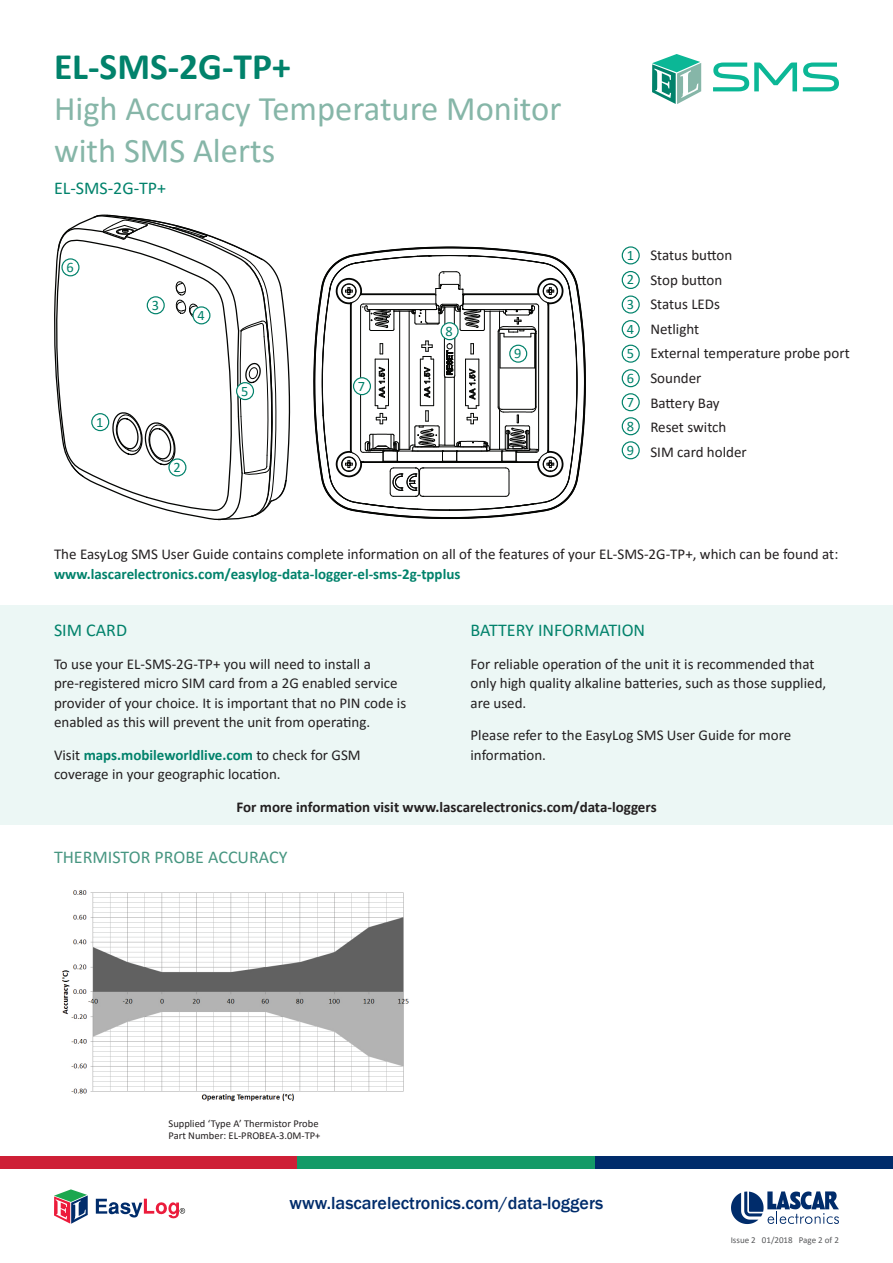
<style>
.page{position:relative;width:893px;height:1263px;background:#fff}
.page>*{position:absolute;margin:0;border:0;box-sizing:border-box;transform-origin:0 0}
.t1{font:700 37.5px "Calibri";color:#01826b}
.t2{font:34.5px/41.4px "Calibri";color:#86b6a8}
.t3{font:500 18px "Franklin Gothic";color:#002c6b}
.t4{font:18px "Calibri";color:#01826b}
.t5{font:18px "Calibri";color:#479681}
.t6{font:15px/24.6px "Calibri";color:#231f20}
.t7{font:700 15px "Calibri";color:#01826b}
.t8{font:700 15px "Calibri";color:#231f20}
.t9{font:14.4px/24.3px "Calibri";color:#01826b;text-align:justify}
.t10{font:10.5px/12.8px "Calibri";color:#231f20}
.t11{font:9px "Calibri";color:#57585a}
.s1{font-size:14.4px;color:#01826b}
.s2{font-weight:700;color:#01826b}
</style>
<div class="page">
<svg style="left:713px;top:63px;width:84px;height:28px"></svg>
<svg style="left:803px;top:63px;width:36px;height:28px"></svg>
<svg style="left:652px;top:54px;width:49px;height:50px"></svg>
<div style="left:595px;top:1156px;width:298px;height:13px;background:#002c6b"></div>
<div style="left:0;top:1156px;width:298px;height:13px;background:#ce1f36"></div>
<div style="left:298px;top:1156px;width:297px;height:13px;background:#139a67"></div>
<svg style="left:54px;top:1189px;width:34px;height:35px"></svg>
<svg style="left:96px;top:1199px;width:89px;height:19px"></svg>
<svg style="left:731px;top:1191px;width:108px;height:33px"></svg>
<img style="left:62px;top:890px;width:347px;height:212px">
<hr style="left:46px;top:213px;width:263px;height:1px;background:#c0bfbf">
<hr style="left:46px;top:213px;width:1px;height:312px;background:#c0bfbf">
<hr style="left:733px;top:213px;width:1px;height:312px;background:#c0bfbf">
<svg style="left:54px;top:214px;width:237px;height:307px"></svg>
<div style="left:0;top:606px;width:893px;height:219px;background:#ecf7f5"></div>
<div style="left:622px;top:246px;width:18px;height:18px;border:1px solid #01826b;border-radius:50%"></div>
<div style="left:622px;top:271px;width:18px;height:18px;border:1px solid #01826b;border-radius:50%"></div>
<svg style="left:622px;top:296px;width:17px;height:17px"></svg>
<div style="left:622px;top:295px;width:18px;height:19px;border:1px solid #01826b;border-radius:50%"></div>
<div style="left:622px;top:320px;width:18px;height:18px;border:1px solid #01826b;border-radius:50%"></div>
<div style="left:622px;top:345px;width:18px;height:18px;border:1px solid #01826b;border-radius:50%"></div>
<div style="left:622px;top:369px;width:18px;height:18px;border:1px solid #01826b;border-radius:50%"></div>
<div style="left:622px;top:393px;width:18px;height:18px;border:1px solid #01826b;border-radius:50%"></div>
<div style="left:622px;top:417px;width:18px;height:18px;border:1px solid #01826b;border-radius:50%"></div>
<div style="left:622px;top:441px;width:18px;height:18px;border:1px solid #01826b;border-radius:50%"></div>
<div style="left:92px;top:414px;width:17px;height:17px;background:#fff;border-radius:50%"></div>
<div style="left:91px;top:413px;width:18px;height:18px;border:1px solid #01826b;border-radius:50%"></div>
<div style="left:169px;top:459px;width:17px;height:17px;background:#fff;border-radius:50%"></div>
<div style="left:168px;top:458px;width:18px;height:18px;border:1px solid #01826b;border-radius:50%"></div>
<div style="left:147px;top:297px;width:17px;height:17px;background:#fff;border-radius:50%"></div>
<div style="left:147px;top:296px;width:18px;height:18px;border:1px solid #01826b;border-radius:50%"></div>
<div style="left:193px;top:307px;width:17px;height:17px;background:#fff;border-radius:50%"></div>
<div style="left:192px;top:306px;width:18px;height:18px;border:1px solid #01826b;border-radius:50%"></div>
<div style="left:237px;top:383px;width:16px;height:16px;background:#fff;border-radius:50%"></div>
<div style="left:236px;top:382px;width:18px;height:18px;border:1px solid #01826b;border-radius:50%"></div>
<div style="left:62px;top:259px;width:17px;height:17px;background:#fff;border-radius:50%"></div>
<div style="left:61px;top:258px;width:19px;height:18px;border:1px solid #01826b;border-radius:50%"></div>
<svg style="left:314px;top:247px;width:271px;height:271px"></svg>
<svg style="left:321px;top:255px;width:257px;height:256px"></svg>
<div style="left:354px;top:378px;width:16px;height:17px;background:#fff;border-radius:50%"></div>
<div style="left:353px;top:377px;width:18px;height:18px;border:1px solid #01826b;border-radius:50%"></div>
<div style="left:441px;top:323px;width:17px;height:17px;background:#fff;border-radius:50%"></div>
<div style="left:441px;top:322px;width:18px;height:18px;border:1px solid #01826b;border-radius:50%"></div>
<div style="left:510px;top:345px;width:17px;height:17px;background:#fff;border-radius:50%"></div>
<div style="left:509px;top:345px;width:18px;height:18px;border:1px solid #01826b;border-radius:50%"></div>
<h1 class="t1" style="left:54px;top:40px;width:238px">EL-SMS-2G-TP+</h1>
<h2 class="t2" style="left:54px;top:87px;width:509px">High Accuracy Temperature Monitor with SMS Alerts</h2>
<p class="t4" style="left:54px;top:176px;width:114px">EL-SMS-2G-TP+</p>
<p class="t9" style="left:66px;top:254px;width:9px">6</p>
<p class="t9" style="left:152px;top:292px;width:9px">3</p>
<p class="t9" style="left:197px;top:302px;width:9px">4</p>
<p class="t9" style="left:96px;top:409px;width:9px">1</p>
<p class="t9" style="left:173px;top:455px;width:9px">2</p>
<p class="t9" style="left:241px;top:378px;width:9px">5</p>
<p class="t9" style="left:358px;top:373px;width:9px">7</p>
<p class="t9" style="left:446px;top:318px;width:9px">8</p>
<p class="t9" style="left:514px;top:341px;width:9px">9</p>
<p class="t6" style="left:650px;top:242px;width:201px;text-indent:-24px"><span class="s1">1</span> Status button<br>Stop button<br>Status LEDs<br>Netlight<br>External temperature probe port<br>Sounder<br>Battery Bay<br>Reset switch<br>SIM card holder</p>
<p class="t9" style="left:627px;top:267px;width:9px">2<br>3<br>4<br>5<br>6<br>7<br>8<br>9</p>
<p class="t6" style="left:54px;top:542px;width:786px">The EasyLog SMS User Guide contains complete information on all of the features of your EL-SMS-2G-TP+, which can be found at:</p>
<p class="t7" style="left:54px;top:563px;width:408px">www.lascarelectronics.com/easylog-data-logger-el-sms-2g-tpplus</p>
<p class="t4" style="left:54px;top:618px;width:75px">SIM CARD</p>
<p class="t6" style="left:54px;top:654px;width:354px;line-height:19.5px">To use your EL-SMS-2G-TP+ you will need to install a pre-registered micro SIM card from a 2G enabled service provider of your choice. It is important that no PIN code is enabled as this will prevent the unit from operating.</p>
<p class="t6" style="left:54px;top:744px;width:308px;line-height:19.5px">Visit <span class="s2">maps.mobileworldlive.com</span> to check for GSM coverage in your geographic location.</p>
<p class="t4" style="left:470px;top:618px;width:176px">BATTERY INFORMATION</p>
<p class="t6" style="left:470px;top:654px;width:357px;line-height:19.5px">For reliable operation of the unit it is recommended that only high quality alkaline batteries, such as those supplied, are used.</p>
<p class="t6" style="left:470px;top:725px;width:322px;line-height:19.5px">Please refer to the EasyLog SMS User Guide for more information.</p>
<p class="t8" style="left:236px;top:796px;width:422px">For more information visit www.lascarelectronics.com/data-loggers</p>
<p class="t5" style="left:54px;top:844px;width:235px">THERMISTOR PROBE ACCURACY</p>
<p class="t10" style="left:169px;top:1116px;width:153px">Supplied ‘Type A’ Thermistor Probe<br>Part Number: EL-PROBEA-3.0M-TP+</p>
<p class="t3" style="left:290px;top:1191px;width:315px">www.lascarelectronics.com/data-loggers</p>
<p class="t11" style="left:731px;top:1234px;width:110px">Issue 2 01/2018 Page 2 of 2</p>
</div>
